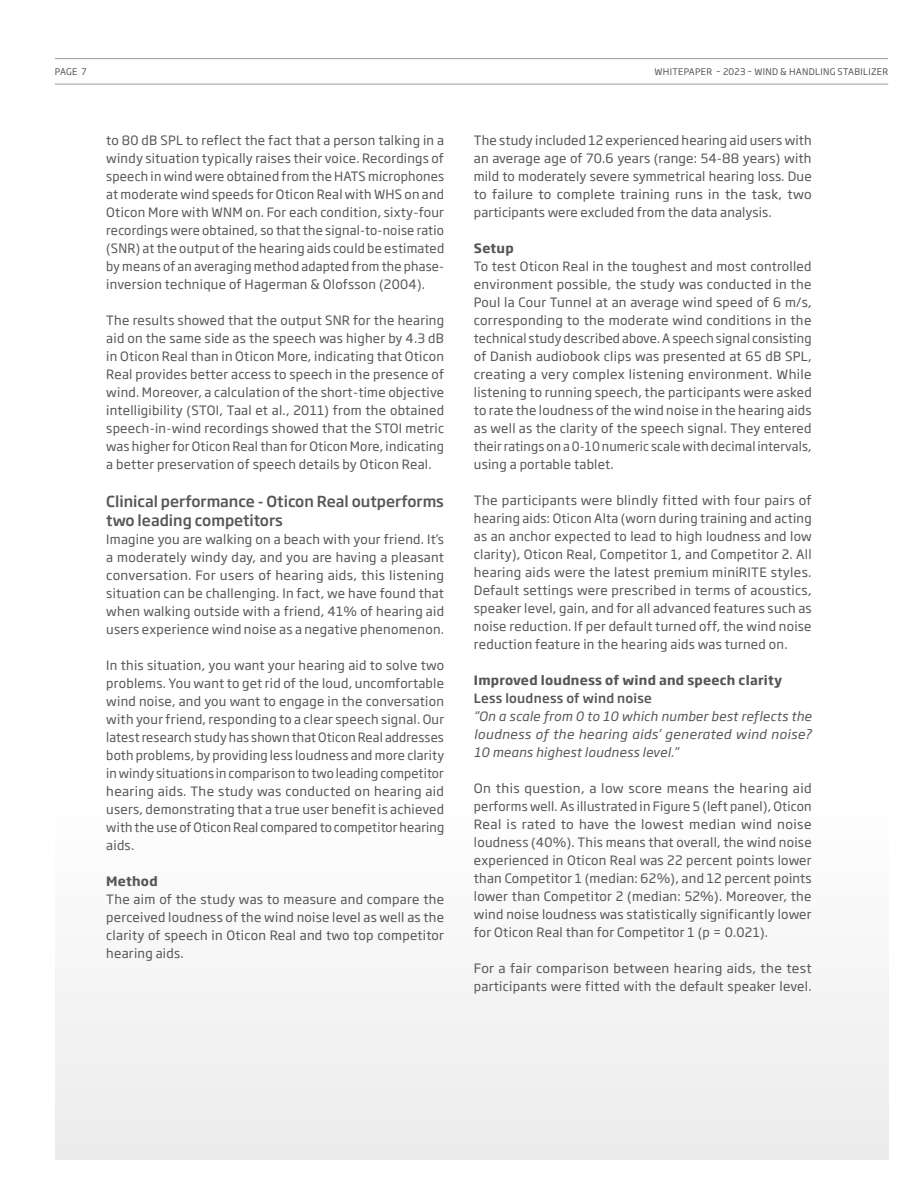
<style>
.page{position:relative;width:918px;height:1188px;background:#fff}
.page>*{position:absolute;margin:0;border:0;box-sizing:border-box;transform-origin:0 0}
.t1{font:500 15px/19.5px "Soho Gothic Pro";color:#565655}
.t2{font:12.75px/18px "Soho Gothic Pro";letter-spacing:.02em;color:#565655;text-align:justify}
.t3{font:italic 12.75px/18px "Soho Gothic Pro";letter-spacing:.02em;color:#565655;text-align:justify}
.t4{font:700 12.75px "Soho Gothic Pro";letter-spacing:.02em;color:#565655}
.t5{font:500 12.75px "Soho Gothic Pro";letter-spacing:.02em;color:#565655}
.t6{font:9px "Soho Gothic Pro";letter-spacing:.035em;color:#565655}
</style>
<div class="page">
<div style="left:55px;top:802px;width:833px;height:358px;background:#f5f5f5"></div>
<hr style="left:55px;top:84px;width:833px;height:1px;background:#9d9996">
<hr style="left:55px;top:58px;width:833px;height:1px;background:#9d9996">
<p class="t6" style="left:55px;top:65px;width:33px">PAGE 7</p>
<p class="t6" style="left:655px;top:65px;width:235px">WHITEPAPER – 2023 – WIND &amp; HANDLING STABILIZER</p>
<p class="t2" style="left:106px;top:130px;width:339px">to 80 dB SPL to reflect the fact that a person talking in a windy situation typically raises their voice. Recordings of speech in wind were obtained from the HATS microphones at moderate wind speeds for Oticon Real with WHS on and Oticon More with WNM on. For each condition, sixty-four recordings were obtained, so that the signal-to-noise ratio (SNR) at the output of the hearing aids could be estimated by means of an averaging method adapted from the phase&shy;inversion technique of Hagerman &amp; Olofsson (2004).</p>
<p class="t2" style="left:106px;top:310px;width:339px">The results showed that the output SNR for the hearing aid on the same side as the speech was higher by 4.3 dB in Oticon Real than in Oticon More, indicating that Oticon Real provides better access to speech in the presence of wind. Moreover, a calculation of the short-time objective intelligibility (STOI, Taal et al., 2011) from the obtained speech-in-wind recordings showed that the STOI metric was higher for Oticon Real than for Oticon More, indicating a better preservation of speech details by Oticon Real.</p>
<p class="t1" style="left:106px;top:490px;width:339px">Clinical performance - Oticon Real outperforms two leading competitors</p>
<p class="t2" style="left:106px;top:530px;width:339px">Imagine you are walking on a beach with your friend. It’s a moderately windy day, and you are having a pleasant conversation. For users of hearing aids, this listening situation can be challenging. In fact, we have found that when walking outside with a friend, 41% of hearing aid users experience wind noise as a negative phenomenon.</p>
<p class="t2" style="left:106px;top:656px;width:339px">In this situation, you want your hearing aid to solve two problems. You want to get rid of the loud, uncomfortable wind noise, and you want to engage in the conversation with your friend, responding to a clear speech signal. Our latest research study has shown that Oticon Real addresses both problems, by providing less loudness and more clarity in windy situations in comparison to two leading competitor hearing aids. The study was conducted on hearing aid users, demonstrating that a true user benefit is achieved with the use of Oticon Real compared to competitor hearing aids.</p>
<p class="t4" style="left:106px;top:871px;width:53px">Method</p>
<p class="t2" style="left:106px;top:890px;width:339px">The aim of the study was to measure and compare the perceived loudness of the wind noise level as well as the clarity of speech in Oticon Real and two top competitor hearing aids.</p>
<p class="t2" style="left:474px;top:130px;width:339px">The study included 12 experienced hearing aid users with an average age of 70.6 years (range: 54-88 years) with mild to moderately severe symmetrical hearing loss. Due to failure to complete training runs in the task, two participants were excluded from the data analysis.</p>
<p class="t4" style="left:474px;top:238px;width:41px">Setup</p>
<p class="t2" style="left:474px;top:256px;width:339px">To test Oticon Real in the toughest and most controlled environment possible, the study was conducted in the Poul la Cour Tunnel at an average wind speed of 6 m/s, corresponding to the moderate wind conditions in the technical study described above. A speech signal consisting of Danish audiobook clips was presented at 65 dB SPL, creating a very complex listening environment. While listening to running speech, the participants were asked to rate the loudness of the wind noise in the hearing aids as well as the clarity of the speech signal. They entered their ratings on a 0-10 numeric scale with decimal intervals, using a portable tablet.</p>
<p class="t2" style="left:474px;top:490px;width:339px">The participants were blindly fitted with four pairs of hearing aids: Oticon Alta (worn during training and acting as an anchor expected to lead to high loudness and low clarity), Oticon Real, Competitor 1, and Competitor 2. All hearing aids were the latest premium miniRITE styles.<br>Default settings were prescribed in terms of acoustics, speaker level, gain, and for all advanced features such as noise reduction. If per default turned off, the wind noise reduction feature in the hearing aids was turned on.</p>
<p class="t4" style="left:474px;top:670px;width:310px">Improved loudness of wind and speech clarity</p>
<p class="t5" style="left:474px;top:688px;width:180px">Less loudness of wind noise</p>
<p class="t3" style="left:474px;top:706px;width:339px">“On a scale from 0 to 10 which number best reflects the loudness of the hearing aids’ generated wind noise?<br>10 means highest loudness level.”</p>
<p class="t2" style="left:474px;top:778px;width:340px">On this question, a low score means the hearing aid performs well. As illustrated in Figure 5 (left panel), Oticon Real is rated to have the lowest median wind noise loudness (40%). This means that overall, the wind noise experienced in Oticon Real was 22 percent points lower than Competitor 1 (median: 62%), and 12 percent points lower than Competitor 2 (median: 52%). Moreover, the wind noise loudness was statistically significantly lower for Oticon Real than for Competitor 1 (p = 0.021).</p>
<p class="t2" style="left:474px;top:958px;width:339px">For a fair comparison between hearing aids, the test participants were fitted with the default speaker level.</p>
</div>
